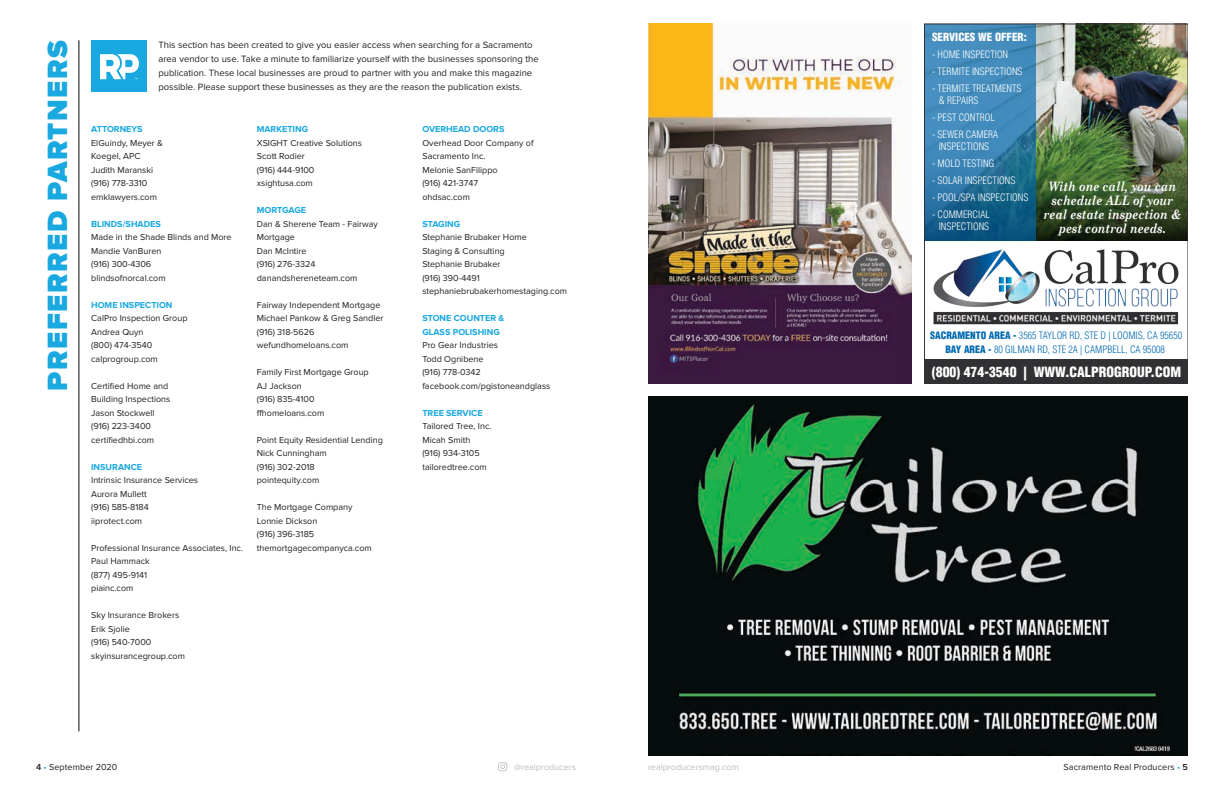
<style>
.page{position:relative;width:1224px;height:792px;background:#fff}
.page>*{position:absolute;margin:0;border:0;box-sizing:border-box;transform-origin:0 0}
.t1{font:900 28.9px "Proxima Nova";letter-spacing:.05em;color:#19a8e0}
.t2{font:900 condensed 13.8px "Helvetica LT Std";color:#fff}
.t3{font:italic 700 13px/14px "Century Schoolbook";color:#fff;text-align:center;scale:.87 1}
.t4{font:900 condensed 11px "Helvetica LT Std";color:#fff}
.t5{font:300 condensed 10px/12px "Helvetica LT Std";color:#fff}
.t6{font:300 condensed 10px/14.5px "Helvetica LT Std";color:#0069b1;text-align:center}
.t7{font:9.5px/14px "Proxima Nova";color:#231f20}
.t8{font:9px/13.5px "Proxima Nova";color:#231f20}
.t9{font:700 9px/13.5px "Proxima Nova";color:#19a8e0}
.t10{font:9px "Proxima Nova";color:#bcbec0}
.s1{font-weight:900}
.s2{font-weight:600}
.s3{color:#19a8e0}
</style>
<div class="page">
<svg style="left:498px;top:762px;width:9px;height:9px"></svg>
<img style="left:648px;top:24px;width:264px;height:360px">
<img style="left:1036px;top:26px;width:150px;height:90px">
<img style="left:1036px;top:116px;width:150px;height:124px">
<svg style="left:926px;top:26px;width:110px;height:214px;background:#337caa"></svg>
<div style="left:924px;top:360px;width:264px;height:24px;background:#313033"></div>
<img style="left:933px;top:249px;width:246px;height:76px">
<div style="left:924px;top:24px;width:264px;height:360px;border:1px solid #313033"></div>
<img style="left:648px;top:396px;width:540px;height:360px">
<hr style="left:79px;top:40px;width:1px;height:691px;background:#00080f">
<div style="left:91px;top:40px;width:55px;height:52px;background:#19a8e0"></div>
<svg style="left:100px;top:54px;width:39px;height:25px"></svg>
<h1 class="t1" style="left:44px;top:391px;width:352px;rotate:-90deg">PREFERRED PARTNERS</h1>
<p class="t7" style="left:158px;top:38px;width:382px">This section has been created to give you easier access when searching for a Sacramento area vendor to use. Take a minute to familiarize yourself with the businesses sponsoring the publication. These local businesses are proud to partner with you and make this magazine possible. Please support these businesses as they are the reason the publication exists.</p>
<p class="t9" style="left:91px;top:123px;width:53px">ATTORNEYS</p>
<p class="t8" style="left:91px;top:136px;width:73px">ElGuindy, Meyer &amp;<br>Koegel, APC<br>Judith Maranski (916) 778-3310 emklawyers.com</p>
<p class="t9" style="left:91px;top:218px;width:71px">BLINDS/SHADES</p>
<p class="t8" style="left:91px;top:231px;width:142px">Made in the Shade Blinds and More<br>Mandie VanBuren<br>(916) 300-4306<br>blindsofnorcal.com</p>
<p class="t9" style="left:91px;top:299px;width:83px">HOME INSPECTION</p>
<p class="t8" style="left:91px;top:312px;width:98px">CalPro Inspection Group<br>Andrea Quyn<br>(800) 474-3540 calprogroup.com</p>
<p class="t8" style="left:91px;top:379px;width:81px">Certified Home and<br>Building Inspections<br>Jason Stockwell (916) 223-3400 certifiedhbi.com</p>
<p class="t9" style="left:91px;top:461px;width:52px">INSURANCE</p>
<p class="t8" style="left:91px;top:474px;width:108px">Intrinsic Insurance Services<br>Aurora Mullett<br>(916) 585-8184 iiprotect.com</p>
<p class="t8" style="left:91px;top:541px;width:153px">Professional Insurance Associates, Inc.<br>Paul Hammack<br>(877) 495-9141<br>piainc.com</p>
<p class="t8" style="left:91px;top:609px;width:95px">Sky Insurance Brokers<br>Erik Sjolie<br>(916) 540-7000 skyinsurancegroup.com</p>
<p class="t9" style="left:257px;top:123px;width:53px">MARKETING</p>
<p class="t8" style="left:257px;top:136px;width:107px">XSIGHT Creative Solutions<br>Scott Rodier<br>(916) 444-9100 xsightusa.com</p>
<p class="t9" style="left:257px;top:204px;width:51px">MORTGAGE</p>
<p class="t8" style="left:257px;top:217px;width:123px">Dan &amp; Sherene Team - Fairway<br>Mortgage<br>Dan McIntire<br>(916) 276-3324 danandshereneteam.com</p>
<p class="t8" style="left:257px;top:298px;width:128px">Fairway Independent Mortgage<br>Michael Pankow &amp; Greg Sandler (916) 318-5626 wefundhomeloans.com</p>
<p class="t8" style="left:257px;top:366px;width:113px">Family First Mortgage Group<br>AJ Jackson<br>(916) 835-4100 ffhomeloans.com</p>
<p class="t8" style="left:257px;top:433px;width:128px">Point Equity Residential Lending<br>Nick Cunningham<br>(916) 302-2018<br>pointequity.com</p>
<p class="t8" style="left:257px;top:501px;width:117px">The Mortgage Company<br>Lonnie Dickson<br>(916) 396-3185 themortgagecompanyca.com</p>
<p class="t9" style="left:422px;top:123px;width:84px">OVERHEAD DOORS</p>
<p class="t8" style="left:422px;top:136px;width:113px">Overhead Door Company of<br>Sacramento Inc.<br>Melonie SanFilippo<br>(916) 421-3747<br>ohdsac.com</p>
<p class="t9" style="left:422px;top:218px;width:39px">STAGING</p>
<p class="t8" style="left:422px;top:231px;width:146px">Stephanie Brubaker Home<br>Staging &amp; Consulting<br>Stephanie Brubaker<br>(916) 390-4491 stephaniebrubakerhomestaging.com</p>
<p class="t9" style="left:422px;top:312px;width:83px">STONE COUNTER &amp;<br>GLASS POLISHING</p>
<p class="t8" style="left:422px;top:339px;width:129px">Pro Gear Industries<br>Todd Ognibene<br>(916) 778-0342 facebook.com/pgistoneandglass</p>
<p class="t9" style="left:422px;top:407px;width:62px">TREE SERVICE</p>
<p class="t8" style="left:422px;top:420px;width:71px">Tailored Tree, Inc.<br>Micah Smith<br>(916) 934-3105 tailoredtree.com</p>
<p class="t4" style="left:932px;top:30px;width:96px">SERVICES WE OFFER:</p>
<p class="t5" style="left:932px;top:48px;width:78px">- HOME INSPECTION</p>
<p class="t5" style="left:932px;top:65px;width:92px">- TERMITE INSPECTIONS</p>
<p class="t5" style="left:939px;top:82px;width:84px;text-indent:-7px">- TERMITE TREATMENTS &amp; REPAIRS</p>
<p class="t5" style="left:932px;top:111px;width:64px">- PEST CONTROL</p>
<p class="t5" style="left:932px;top:128px;width:68px;text-align:center">- SEWER CAMERA<br>INSPECTIONS</p>
<p class="t5" style="left:932px;top:157px;width:64px">- MOLD TESTING</p>
<p class="t5" style="left:932px;top:174px;width:85px">- SOLAR INSPECTIONS</p>
<p class="t5" style="left:932px;top:191px;width:98px">- POOL/SPA INSPECTIONS</p>
<p class="t5" style="left:932px;top:208px;width:59px;text-align:right">- COMMERCIAL<br>INSPECTIONS</p>
<h3 class="t3" style="left:1044px;top:179px;width:160px">With one call, you can schedule ALL of your real estate inspection &amp; pest control needs.</h3>
<p class="t6" style="left:930px;top:328px;width:253px"><span class="s1">SACRAMENTO AREA -</span> 3565 TAYLOR RD, STE D | LOOMIS, CA 95650<br><span class="s1">BAY AREA -</span> 80 GILMAN RD, STE 2A | CAMPBELL, CA 95008</p>
<h2 class="t2" style="left:932px;top:363px;width:251px">(800) 474-3540 | WWW.CALPROGROUP.COM</h2>
<p class="t8" style="left:36px;top:761px;width:83px"><span class="s2">4</span> <span class="s3">•</span> September 2020</p>
<p class="t10" style="left:514px;top:762px;width:63px">@realproducers</p>
<p class="t10" style="left:648px;top:762px;width:92px">realproducersmag.com</p>
<p class="t8" style="left:1063px;top:761px;width:126px">Sacramento Real Producers <span class="s3">•</span> <span class="s2">5</span></p>
</div>
